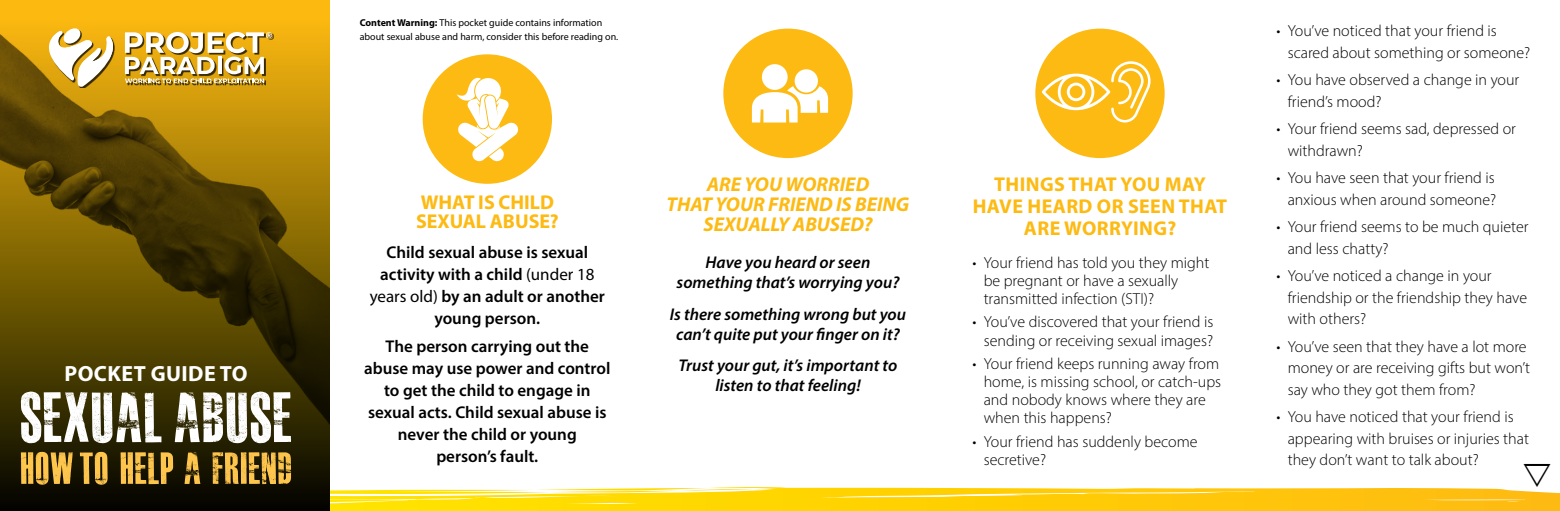
<style>
.page{position:relative;width:1560px;height:511px;background:#fff}
.page>*{position:absolute;margin:0;border:0;box-sizing:border-box;transform-origin:0 0}
.t1{font:700 22px "Myriad Pro";letter-spacing:.02em;color:#fff}
.t2{font:italic 700 20px/20px "Myriad Pro";color:#fdba12;text-align:center}
.t3{font:700 20px/22px "Myriad Pro";letter-spacing:.02em;color:#fdba12;text-align:center}
.t4{font:700 20px/18px "Myriad Pro";color:#fdba12}
.t5{font:600 17px/22px "Myriad Pro";color:#000;text-align:center}
.t6{font:italic 600 17px/20px "Myriad Pro";color:#000;text-align:center}
.t7{font:300 16px/21.6px "Myriad Pro";color:#000}
.t8{font:10px/14px "Myriad Pro";color:#000}
.s1{font-weight:700}
.s2{font-weight:400}
</style>
<div class="page">
<svg style="left:329px;top:487px;width:1230px;height:23px;background:#fecd1c"></svg>
<div style="left:422px;top:54px;width:130px;height:130px;background:#fdba12;border-radius:50%"></div>
<div style="left:723px;top:29px;width:129px;height:129px;background:#fdba12;border-radius:50%"></div>
<div style="left:1035px;top:29px;width:129px;height:129px;background:#fdba12;border-radius:50%"></div>
<svg style="left:456px;top:77px;width:63px;height:85px"></svg>
<div style="left:794px;top:69px;width:23px;height:23px;background:#fff;border-radius:50%"></div>
<svg style="left:751px;top:86px;width:77px;height:36px"></svg>
<div style="left:761px;top:64px;width:26px;height:26px;background:#fff;border-radius:50%"></div>
<svg style="left:1041px;top:61px;width:109px;height:61px"></svg>
<img style="left:0;top:0;width:329px;height:510px">
<svg style="left:0;top:451px;width:786px;height:56px"></svg>
<svg style="left:21px;top:391px;width:270px;height:52px"></svg>
<div style="left:50px;top:29px;width:223px;height:59px;background:#000;opacity:.75"></div>
<svg style="left:42px;top:28px;width:230px;height:59px"></svg>
<h1 class="t1" style="left:64px;top:358px;width:184px">POCKET GUIDE TO</h1>
<p class="t8" style="left:359px;top:15px;width:260px"><span class="s1">Content Warning:</span> This pocket guide contains information about sexual abuse and harm, consider this before reading on.</p>
<p class="t4" style="left:416px;top:193px;width:144px">WHAT IS CHILD<br>SEXUAL ABUSE?</p>
<p class="t5" style="left:369px;top:241px;width:237px">Child sexual abuse is sexual activity with a child <span class="s2">(under 18 years old)</span> by an adult or another young person.</p>
<p class="t5" style="left:364px;top:335px;width:248px">The person carrying out the abuse may use power and control to get the child to engage in sexual acts. Child sexual abuse is never the child or young<br>person’s fault.</p>
<p class="t2" style="left:666px;top:174px;width:244px">ARE YOU WORRIED<br>THAT YOUR FRIEND IS BEING<br>SEXUALLY ABUSED?</p>
<p class="t6" style="left:676px;top:252px;width:224px">Have you heard or seen something that’s worrying you?</p>
<p class="t6" style="left:669px;top:303px;width:238px">Is there something wrong but you can’t quite put your finger on it?</p>
<p class="t6" style="left:678px;top:354px;width:220px">Trust your gut, it’s important to listen to that feeling!</p>
<p class="t3" style="left:972px;top:173px;width:256px">THINGS THAT YOU MAY<br>HAVE HEARD OR SEEN THAT<br>ARE WORRYING?</p>
<p class="t7" style="left:983px;top:253px;width:227px;line-height:18px;text-indent:-11px">• Your friend has told you they might be pregnant or have a sexually transmitted infection (STI)?</p>
<p class="t7" style="left:972px;top:313px;width:242px;line-height:18px;text-align:right">• You’ve discovered that your friend is sending or receiving sexual images?</p>
<p class="t7" style="left:983px;top:354px;width:239px;line-height:18px;text-indent:-11px">• Your friend keeps running away from home, is missing school, or catch-ups and nobody knows where they are when this happens?</p>
<p class="t7" style="left:983px;top:432px;width:215px;line-height:18px;text-indent:-11px">• Your friend has suddenly become secretive?</p>
<p class="t7" style="left:1287px;top:20px;width:244px;text-indent:-11px">• You’ve noticed that your friend is scared about something or someone?</p>
<p class="t7" style="left:1287px;top:69px;width:233px;text-indent:-11px">• You have observed a change in your friend’s mood?</p>
<p class="t7" style="left:1287px;top:118px;width:230px;text-indent:-11px">• Your friend seems sad, depressed or withdrawn?</p>
<p class="t7" style="left:1276px;top:167px;width:221px;text-align:right">• You have seen that your friend is anxious when around someone?</p>
<p class="t7" style="left:1287px;top:216px;width:242px;text-indent:-11px">• Your friend seems to be much quieter and less chatty?</p>
<p class="t7" style="left:1287px;top:264px;width:241px;text-indent:-11px">• You’ve noticed a change in your friendship or the friendship they have with others?</p>
<p class="t7" style="left:1287px;top:335px;width:244px;text-indent:-11px">• You’ve seen that they have a lot more money or are receiving gifts but won’t say who they got them from?</p>
<p class="t7" style="left:1287px;top:405px;width:243px;text-indent:-11px">• You have noticed that your friend is appearing with bruises or injuries that they don’t want to talk about?</p>
</div>
